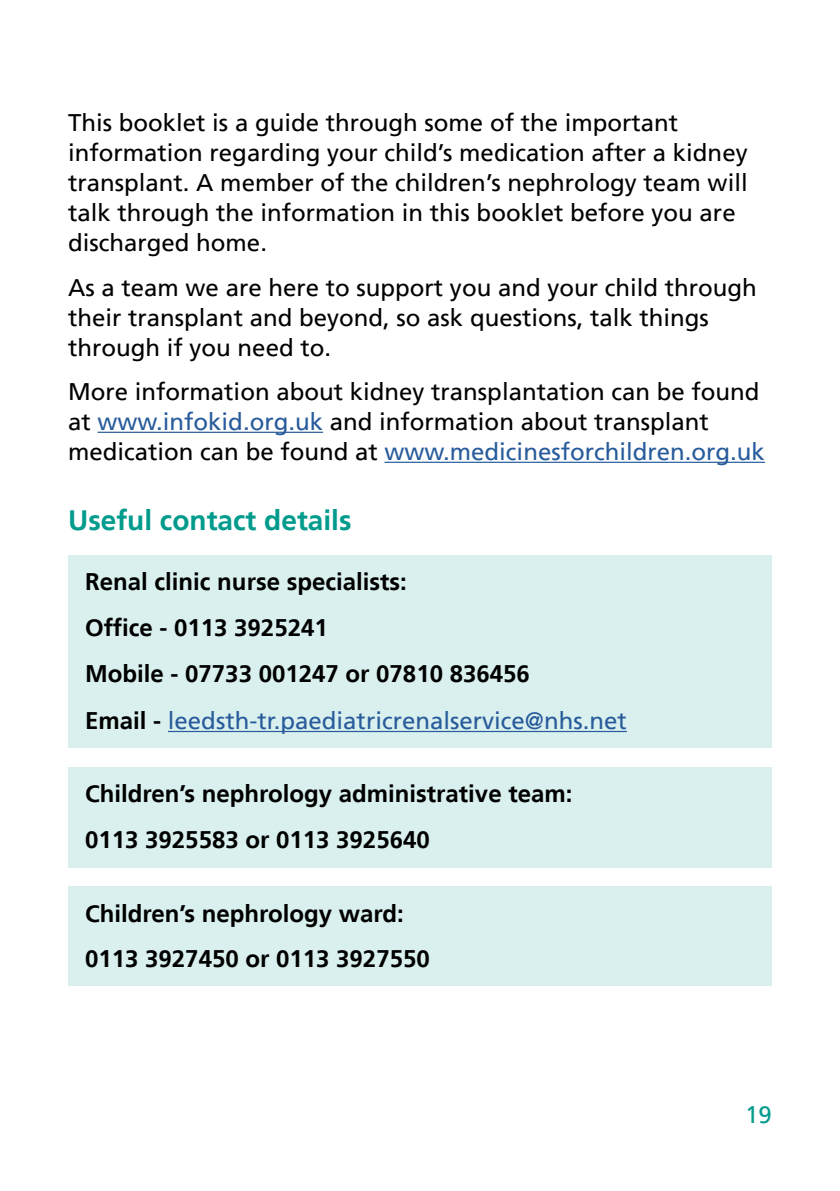
<style>
.page{position:relative;width:840px;height:1191px;background:#fff}
.page>*{position:absolute;margin:0;border:0;box-sizing:border-box;transform-origin:0 0}
.Main_Headings{font:700 28px "Frutiger LT";color:#009b8c}
.Body_Text{font:24px/30px "Frutiger LT";color:#000}
.Body_Text-2{font:700 24px "Frutiger LT";color:#000}
.Body_Text-3{font:24px "Frutiger LT";color:#275b9b}
.t1{font:24px "Frutiger LT";color:#009b8c}
.s1{color:#275b9b}
.s2{font-weight:700;color:#000}
</style>
<div class="page">
<hr style="left:97px;top:432px;width:226px;height:1px;background:#275b9b">
<hr style="left:384px;top:462px;width:380px;height:1px;background:#275b9b">
<div style="left:68px;top:555px;width:703px;height:192px;background:#d9f0ee"></div>
<hr style="left:168px;top:731px;width:458px;height:1px;background:#275b9b">
<div style="left:68px;top:767px;width:703px;height:100px;background:#d9f0ee"></div>
<div style="left:68px;top:886px;width:703px;height:100px;background:#d9f0ee"></div>
<p class="Body_Text" style="left:68px;top:108px;width:680px">This booklet is a guide through some of the important information regarding your child’s medication after a kidney transplant. A member of the children’s nephrology team will talk through the information in this booklet before you are discharged home.</p>
<p class="Body_Text" style="left:68px;top:272px;width:690px">As a team we are here to support you and your child through their transplant and beyond, so ask questions, talk things through if you need to.</p>
<p class="Body_Text" style="left:68px;top:377px;width:698px">More information about kidney transplantation can be found at <span class="s1">www.infokid.org.uk</span> and information about transplant medication can be found at <span class="s1">www.medicinesforchildren.org.uk</span></p>
<p class="Main_Headings" style="left:68px;top:504px;width:285px">Useful contact details</p>
<p class="Body_Text-2" style="left:85px;top:568px;width:323px">Renal clinic nurse specialists:</p>
<p class="Body_Text-2" style="left:85px;top:614px;width:244px">Office - 0113 3925241</p>
<p class="Body_Text-2" style="left:85px;top:659px;width:446px">Mobile - 07733 001247 or 07810 836456</p>
<p class="Body_Text-3" style="left:85px;top:706px;width:543px"><span class="s2">Email -</span> leedsth-tr.paediatricrenalservice@nhs.net</p>
<p class="Body_Text-2" style="left:85px;top:779px;width:488px">Children’s nephrology administrative team:</p>
<p class="Body_Text-2" style="left:85px;top:825px;width:346px">0113 3925583 or 0113 3925640</p>
<p class="Body_Text-2" style="left:85px;top:899px;width:320px">Children’s nephrology ward:</p>
<p class="Body_Text-2" style="left:85px;top:945px;width:346px">0113 3927450 or 0113 3927550</p>
<p class="t1" style="left:744px;top:1101px;width:28px">19</p>
</div>
